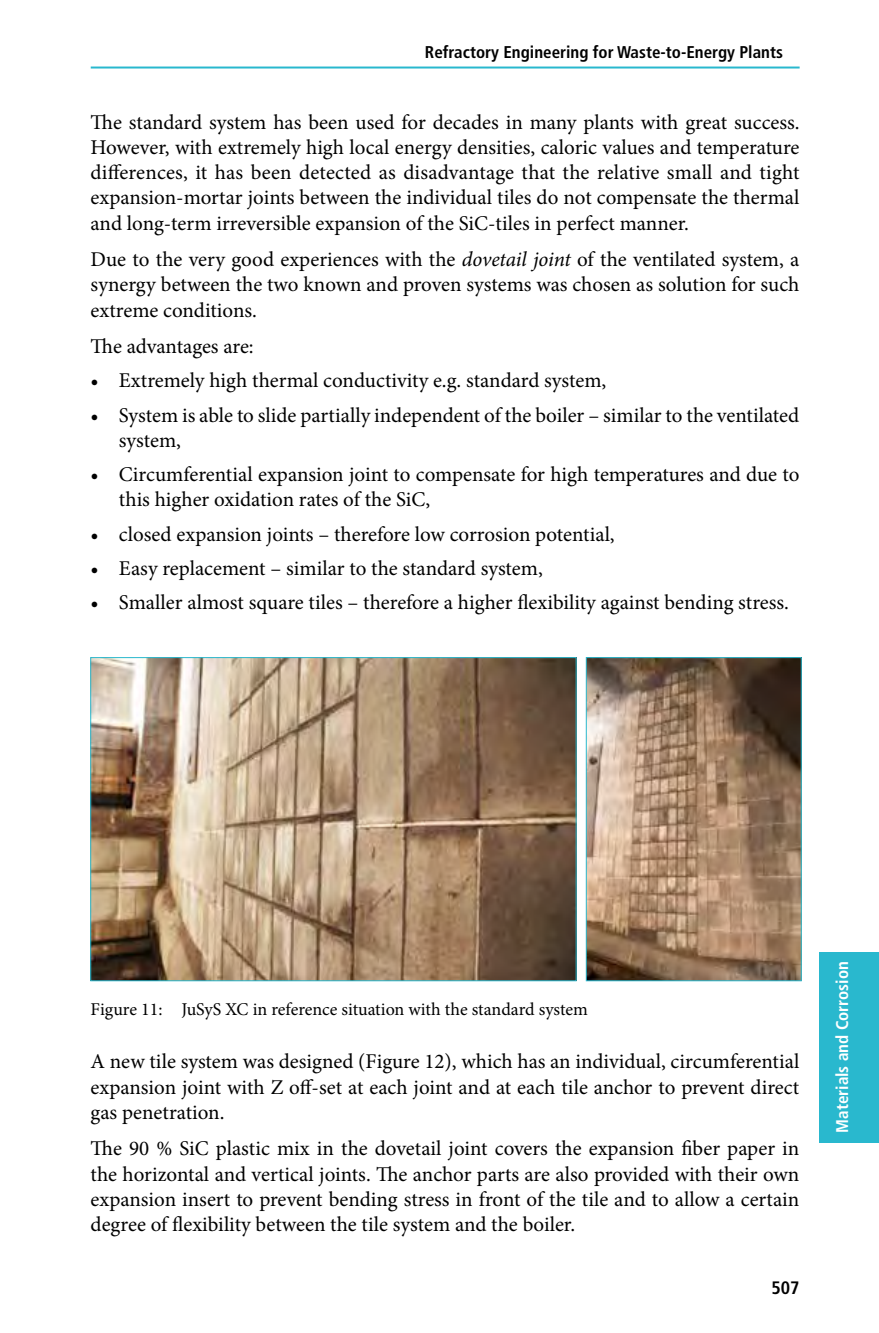
<style>
.page{position:relative;width:879px;height:1333px;background:#fff}
.page>*{position:absolute;margin:0;border:0;box-sizing:border-box;transform-origin:0 0}
.t1{font:21px/25.2px "Minion Pro";color:#000;text-align:justify}
.t2{font:18px "Minion Pro";color:#000}
.t3{font:700 condensed 18px "Frutiger";color:#000}
.t4{font:700 condensed 17px "Frutiger";color:#000}
.t5{font:700 condensed 17px "Frutiger";color:#fff}
.s1{font-style:italic}
</style>
<div class="page">
<hr style="left:91px;top:66px;width:708px;height:2px;background:#29b8ce">
<div style="left:819px;top:951px;width:60px;height:191px;background:#29b8ce"></div>
<img style="left:92px;top:659px;width:482px;height:320px">
<div style="left:90px;top:657px;width:486px;height:324px;border:1px solid #29b8ce"></div>
<img style="left:588px;top:659px;width:212px;height:320px">
<div style="left:586px;top:657px;width:216px;height:324px;border:1px solid #29b8ce"></div>
<p class="t4" style="left:425px;top:42px;width:359px">Refractory Engineering for Waste-to-Energy Plants</p>
<p class="t1" style="left:91px;top:109px;width:710px">The standard system has been used for decades in many plants with great success.<br>However, with extremely high local energy densities, caloric values and temperature differences, it has been detected as disadvantage that the relative small and tight expansion-mortar joints between the individual tiles do not compensate the thermal and long-term irreversible expansion of the SiC-tiles in perfect manner.</p>
<p class="t1" style="left:91px;top:247px;width:710px">Due to the very good experiences with the <span class="s1">dovetail joint</span> of the ventilated system, a synergy between the two known and proven systems was chosen as solution for such extreme conditions.</p>
<p class="t1" style="left:91px;top:334px;width:165px">The advantages are:</p>
<p class="t1" style="left:91px;top:368px;width:517px">• Extremely high thermal conductivity e.g. standard system,</p>
<p class="t1" style="left:119px;top:402px;width:682px;text-indent:-28px">• System is able to slide partially independent of the boiler – similar to the ventilated system,</p>
<p class="t1" style="left:119px;top:462px;width:682px;text-indent:-28px">• Circumferential expansion joint to compensate for high temperatures and due to this higher oxidation rates of the SiC,</p>
<p class="t1" style="left:91px;top:521px;width:525px">• closed expansion joints – therefore low corrosion potential,</p>
<p class="t1" style="left:91px;top:555px;width:454px">• Easy replacement – similar to the standard system,</p>
<p class="t1" style="left:91px;top:590px;width:700px">• Smaller almost square tiles – therefore a higher flexibility against bending stress.</p>
<p class="t2" style="left:91px;top:996px;width:499px">Figure 11: JuSyS XC in reference situation with the standard system</p>
<p class="t1" style="left:91px;top:1049px;width:710px">A new tile system was designed (Figure 12), which has an individual, circumferential expansion joint with Z off-set at each joint and at each tile anchor to prevent direct gas penetration.</p>
<p class="t1" style="left:91px;top:1135px;width:710px">The 90 % SiC plastic mix in the dovetail joint covers the expansion fiber paper in the horizontal and vertical joints. The anchor parts are also provided with their own expansion insert to prevent bending stress in front of the tile and to allow a certain degree of flexibility between the tile system and the boiler.</p>
<p class="t3" style="left:771px;top:1276px;width:30px">507</p>
<p class="t5" style="left:832px;top:1132px;width:173px;rotate:-90deg">Materials and Corrosion</p>
</div>
